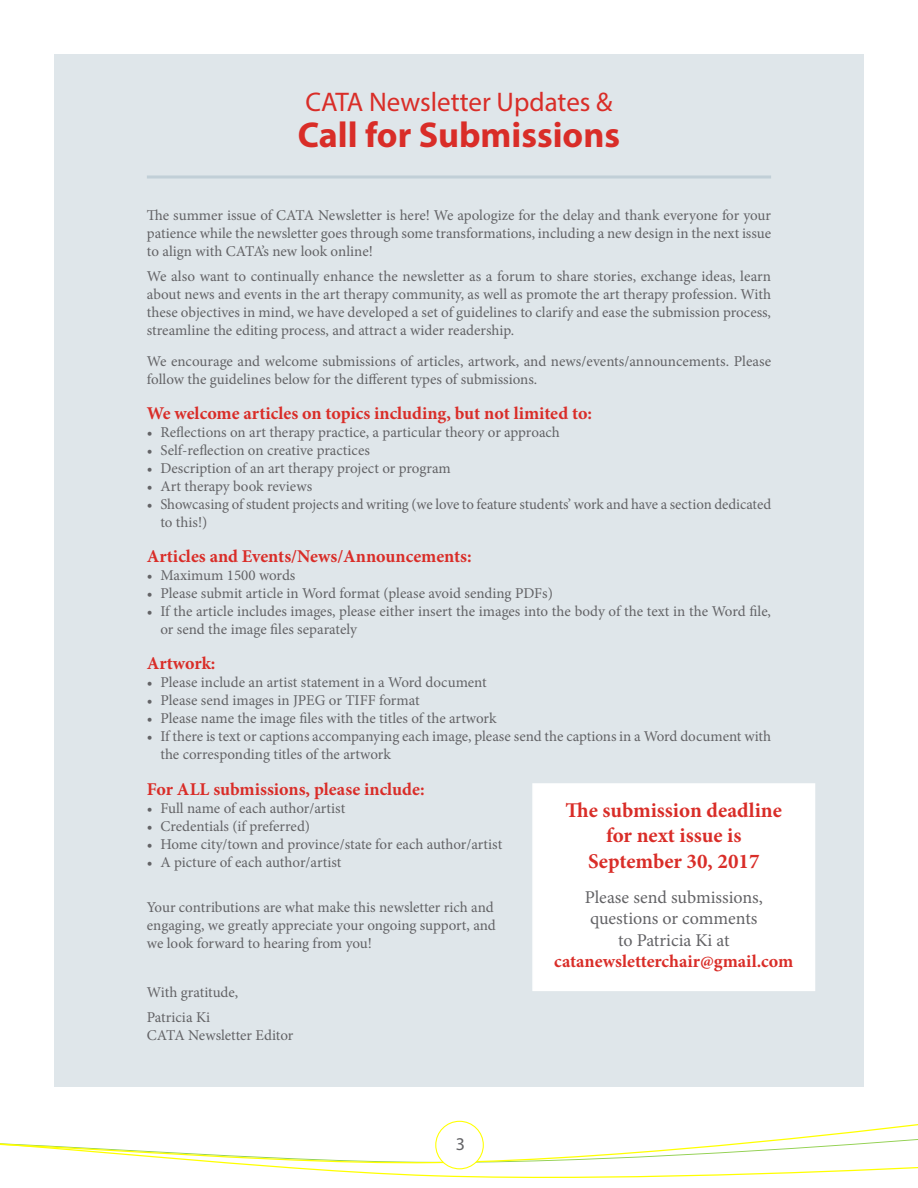
<style>
.page{position:relative;width:918px;height:1188px;background:#fff}
.page>*{position:absolute;margin:0;border:0;box-sizing:border-box;transform-origin:0 0}
.t1{font:700 36px "Myriad Pro";color:#d92d28}
.t2{font:27px "Myriad Pro";color:#d92d28}
.body_text{font:700 21px/25.2px "Minion Pro";color:#d92d28;text-align:center}
.body_text-2{font:700 18px "Minion Pro";color:#d92d28}
.body_text-3{font:18px/21.6px "Minion Pro";letter-spacing:-.005em;color:#636366;text-align:center}
.t3{font:18px "Myriad Pro";color:#636366}
.body_text-4{font:15px/18px "Minion Pro";letter-spacing:-.005em;color:#636366}
.s1{font-weight:700;color:#d92d28}
</style>
<div class="page">
<div style="left:54px;top:54px;width:810px;height:1032px;background:#dfe6ea"></div>
<svg style="left:0;top:1120px;width:918px;height:58px"></svg>
<div style="left:436px;top:1121px;width:47px;height:48px;background:#fff;border-radius:50%"></div>
<div style="left:435px;top:1121px;width:49px;height:48px;border:1px solid #ff0;border-radius:50%"></div>
<hr style="left:147px;top:176px;width:624px;height:2px;background:#c1cfd7">
<div style="left:532px;top:783px;width:283px;height:208px;background:#fff"></div>
<p class="t2" style="left:305px;top:85px;width:309px">CATA Newsletter Updates &amp;</p>
<p class="t1" style="left:298px;top:111px;width:324px">Call for Submissions</p>
<p class="body_text-4" style="left:147px;top:206px;width:626px;text-align:justify">The summer issue of CATA Newsletter is here! We apologize for the delay and thank everyone for your patience while the newsletter goes through some transformations, including a new design in the next issue to align with CATA’s new look online!</p>
<p class="body_text-4" style="left:147px;top:267px;width:626px;text-align:justify">We also want to continually enhance the newsletter as a forum to share stories, exchange ideas, learn about news and events in the art therapy community, as well as promote the art therapy profession. With these objectives in mind, we have developed a set of guidelines to clarify and ease the submission process, streamline the editing process, and attract a wider readership.</p>
<p class="body_text-4" style="left:147px;top:352px;width:626px">We encourage and welcome submissions of articles, artwork, and news/events/announcements. Please follow the guidelines below for the different types of submissions.</p>
<p class="body_text-2" style="left:147px;top:401px;width:447px">We welcome articles on topics including, but not limited to:</p>
<p class="body_text-4" style="left:147px;top:424px;width:415px">• Reflections on art therapy practice, a particular theory or approach</p>
<p class="body_text-4" style="left:147px;top:442px;width:225px">• Self-reflection on creative practices</p>
<p class="body_text-4" style="left:147px;top:460px;width:306px">• Description of an art therapy project or program</p>
<p class="body_text-4" style="left:147px;top:478px;width:167px">• Art therapy book reviews</p>
<p class="body_text-4" style="left:160px;top:496px;width:612px;text-indent:-14px">• Showcasing of student projects and writing (we love to feature students’ work and have a section dedicated to this!)</p>
<p class="body_text-2" style="left:147px;top:544px;width:326px">Articles and Events/News/Announcements:</p>
<p class="body_text-4" style="left:147px;top:567px;width:150px">• Maximum 1500 words</p>
<p class="body_text-4" style="left:147px;top:585px;width:408px">• Please submit article in Word format (please avoid sending PDFs)</p>
<p class="body_text-4" style="left:160px;top:603px;width:612px;text-indent:-14px">• If the article includes images, please either insert the images into the body of the text in the Word file, or send the image files separately</p>
<p class="body_text-2" style="left:147px;top:651px;width:70px">Artwork:</p>
<p class="body_text-4" style="left:147px;top:674px;width:341px">• Please include an artist statement in a Word document</p>
<p class="body_text-4" style="left:147px;top:692px;width:274px">• Please send images in JPEG or TIFF format</p>
<p class="body_text-4" style="left:147px;top:710px;width:351px">• Please name the image files with the titles of the artwork</p>
<p class="body_text-4" style="left:160px;top:728px;width:612px;text-indent:-14px">• If there is text or captions accompanying each image, please send the captions in a Word document with the corresponding titles of the artwork</p>
<p class="body_text-2" style="left:147px;top:776px;width:279px">For ALL submissions, please include:</p>
<p class="body_text-4" style="left:147px;top:799px;width:200px">• Full name of each author/artist</p>
<p class="body_text-4" style="left:147px;top:817px;width:165px">• Credentials (if preferred)</p>
<p class="body_text-4" style="left:147px;top:835px;width:357px">• Home city/town and province/state for each author/artist</p>
<p class="body_text-4" style="left:147px;top:853px;width:196px">• A picture of each author/artist</p>
<p class="body_text-4" style="left:147px;top:898px;width:350px">Your contributions are what make this newsletter rich and engaging, we greatly appreciate your ongoing support, and we look forward to hearing from you!</p>
<p class="body_text-4" style="left:147px;top:983px;width:93px">With gratitude,</p>
<p class="body_text-4" style="left:147px;top:1008px;width:65px">Patricia Ki</p>
<p class="body_text-4" style="left:147px;top:1026px;width:148px">CATA Newsletter Editor</p>
<p class="body_text" style="left:566px;top:798px;width:218px">The submission deadline for next issue is<br>September 30, 2017</p>
<p class="body_text-3" style="left:554px;top:886px;width:241px">Please send submissions, questions or comments<br>to Patricia Ki at <span class="s1">catanewsletterchair@gmail.com</span></p>
<p class="t3" style="left:456px;top:1133px;width:11px">3</p>
</div>
